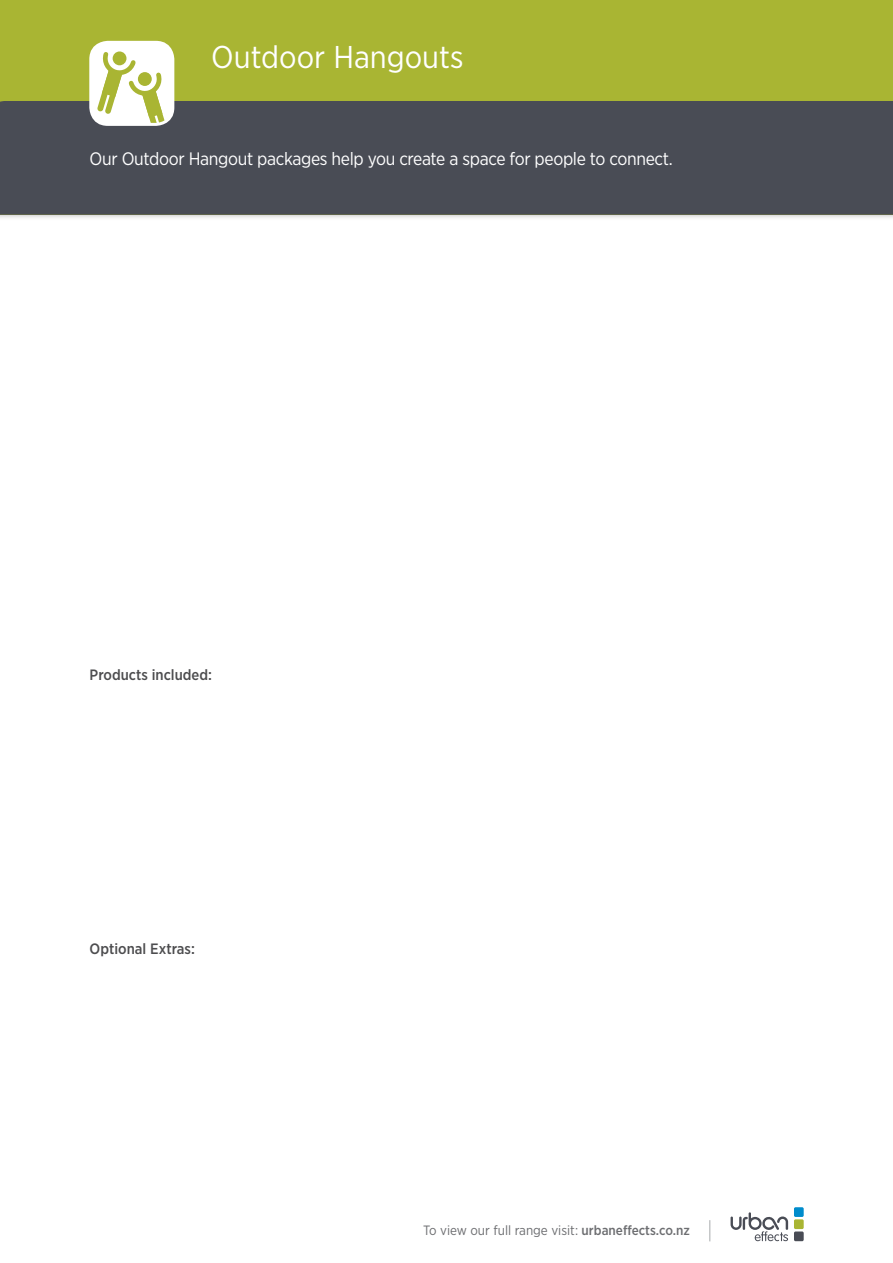
<style>
.page{position:relative;width:893px;height:1263px;background:#fff}
.page>*{position:absolute;margin:0;border:0;box-sizing:border-box;transform-origin:0 0}
.t1{font:31.5px "Gotham Narrow";color:#fff}
.t2{font:18px "Gotham Narrow";letter-spacing:-.02em;color:#fff}
.Section_Heading{font:500 15px "Gotham Narrow";color:#4d4d4f}
.t3{font:13.5px "Gotham Narrow";color:#6d6e71}
.s1{font-weight:500}
</style>
<div class="page">
<div style="left:0;top:0;width:893px;height:221px;background:#000;opacity:.25"></div>
<div style="left:0;top:0;width:893px;height:215px;background:#a9b533"></div>
<div style="left:0;top:101px;width:893px;height:114px;background:#494c55"></div>
<svg style="left:709px;top:1220px;width:1px;height:21px"></svg>
<div style="left:794px;top:1207px;width:10px;height:10px;background:#008ccc;border-radius:2px"></div>
<div style="left:794px;top:1219px;width:10px;height:10px;background:#a9b533;border-radius:2px"></div>
<div style="left:794px;top:1231px;width:10px;height:10px;background:#494c55;border-radius:2px"></div>
<svg style="left:730px;top:1212px;width:58px;height:29px"></svg>
<svg style="left:91px;top:42px;width:82px;height:82px"></svg>
<div style="left:89px;top:41px;width:85px;height:85px;border:3px solid #fff;border-radius:17px"></div>
<h1 class="t1" style="left:211px;top:37px;width:254px">Outdoor Hangouts</h1>
<p class="t2" style="left:90px;top:148px;width:584px">Our Outdoor Hangout packages help you create a space for people to connect.</p>
<p class="Section_Heading" style="left:90px;top:666px;width:124px">Products included:</p>
<p class="Section_Heading" style="left:90px;top:939px;width:107px">Optional Extras:</p>
<p class="t3" style="left:423px;top:1222px;width:268px">To view our full range visit: <span class="s1">urbaneffects.co.nz</span></p>
</div>
